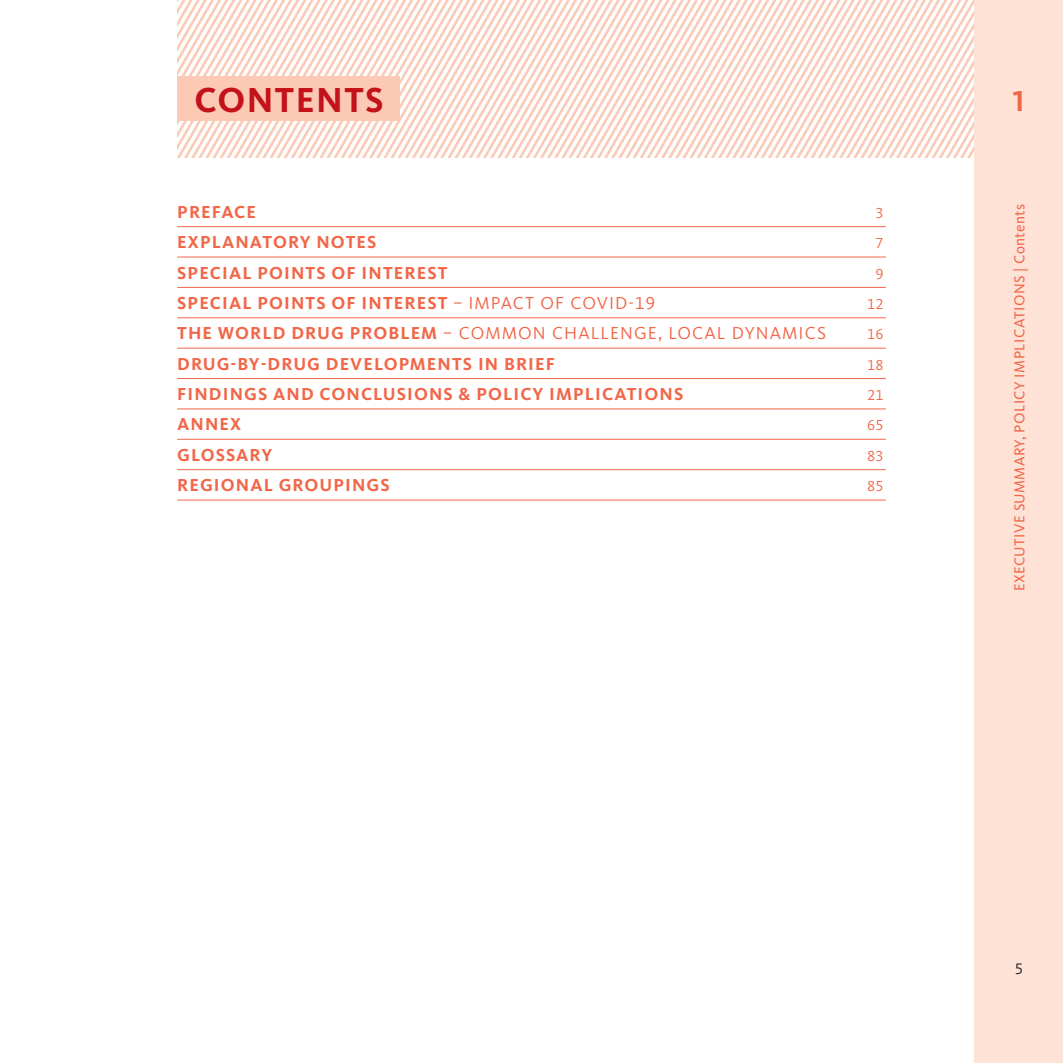
<style>
.page{position:relative;width:1063px;height:1063px;background:#fff}
.page>*{position:absolute;margin:0;border:0;box-sizing:border-box;transform-origin:0 0}
.t1{font:700 36px "Kievit Pro";letter-spacing:.04em;color:#c4121a}
.t2{font:700 30px "Kievit Pro";color:#f26648}
.t3{font:700 18px "Kievit Pro";letter-spacing:.06em;color:#f26648}
.t4{font:18px "Kievit Pro";letter-spacing:.06em;color:#f26648}
.t5{font:15.75px "Kievit Pro";color:#231f20}
.t6{font:15px "Kievit Pro";letter-spacing:.03em;color:#f26648}
.t7{font:15px "Kievit Pro";color:#f26648}
.s1{font-weight:400}
.s2{font-weight:700}
</style>
<div class="page">
<svg style="left:177px;top:0;width:498px;height:157px"></svg>
<svg style="left:675px;top:0;width:299px;height:157px"></svg>
<div style="left:177px;top:77px;width:223px;height:44px;background:#fcc9b4"></div>
<hr style="left:177px;top:226px;width:709px;height:1px;background:#f26648">
<hr style="left:177px;top:257px;width:709px;height:1px;background:#f26648">
<hr style="left:177px;top:287px;width:709px;height:1px;background:#f26648">
<hr style="left:177px;top:317px;width:709px;height:1px;background:#f26648">
<hr style="left:177px;top:348px;width:709px;height:1px;background:#f26648">
<hr style="left:177px;top:378px;width:709px;height:1px;background:#f26648">
<hr style="left:177px;top:409px;width:709px;height:1px;background:#f26648">
<hr style="left:177px;top:439px;width:709px;height:1px;background:#f26648">
<hr style="left:177px;top:469px;width:709px;height:1px;background:#f26648">
<hr style="left:177px;top:500px;width:709px;height:1px;background:#f26648">
<div style="left:974px;top:0;width:89px;height:1063px;background:#fee2d5"></div>
<h1 class="t1" style="left:194px;top:79px;width:191px">CONTENTS</h1>
<p class="t3" style="left:177px;top:201px;width:80px">PREFACE</p>
<p class="t7" style="left:876px;top:204px;width:10px">3</p>
<p class="t3" style="left:177px;top:231px;width:201px">EXPLANATORY NOTES</p>
<p class="t7" style="left:876px;top:234px;width:10px">7</p>
<p class="t3" style="left:177px;top:262px;width:272px">SPECIAL POINTS OF INTEREST</p>
<p class="t7" style="left:876px;top:265px;width:10px">9</p>
<p class="t3" style="left:177px;top:292px;width:480px">SPECIAL POINTS OF INTEREST <span class="s1">– IMPACT OF COVID-19</span></p>
<p class="t7" style="left:867px;top:295px;width:18px">12</p>
<p class="t4" style="left:177px;top:322px;width:650px"><span class="s2">THE WORLD DRUG PROBLEM</span> – COMMON CHALLENGE, LOCAL DYNAMICS</p>
<p class="t7" style="left:867px;top:325px;width:18px">16</p>
<p class="t3" style="left:177px;top:353px;width:379px">DRUG-BY-DRUG DEVELOPMENTS IN BRIEF</p>
<p class="t7" style="left:867px;top:356px;width:18px">18</p>
<p class="t3" style="left:177px;top:383px;width:508px">FINDINGS AND CONCLUSIONS &amp; POLICY IMPLICATIONS</p>
<p class="t7" style="left:867px;top:386px;width:18px">21</p>
<p class="t3" style="left:177px;top:414px;width:65px">ANNEX</p>
<p class="t7" style="left:867px;top:416px;width:18px">65</p>
<p class="t3" style="left:177px;top:444px;width:96px">GLOSSARY</p>
<p class="t7" style="left:867px;top:447px;width:18px">83</p>
<p class="t3" style="left:177px;top:474px;width:214px">REGIONAL GROUPINGS</p>
<p class="t7" style="left:867px;top:477px;width:18px">85</p>
<h2 class="t2" style="left:1013px;top:83px;width:13px">1</h2>
<p class="t6" style="left:1010px;top:591px;width:389px;rotate:-90deg">EXECUTIVE SUMMARY, POLICY IMPLICATIONS | Contents</p>
<p class="t5" style="left:1015px;top:959px;width:10px">5</p>
</div>
